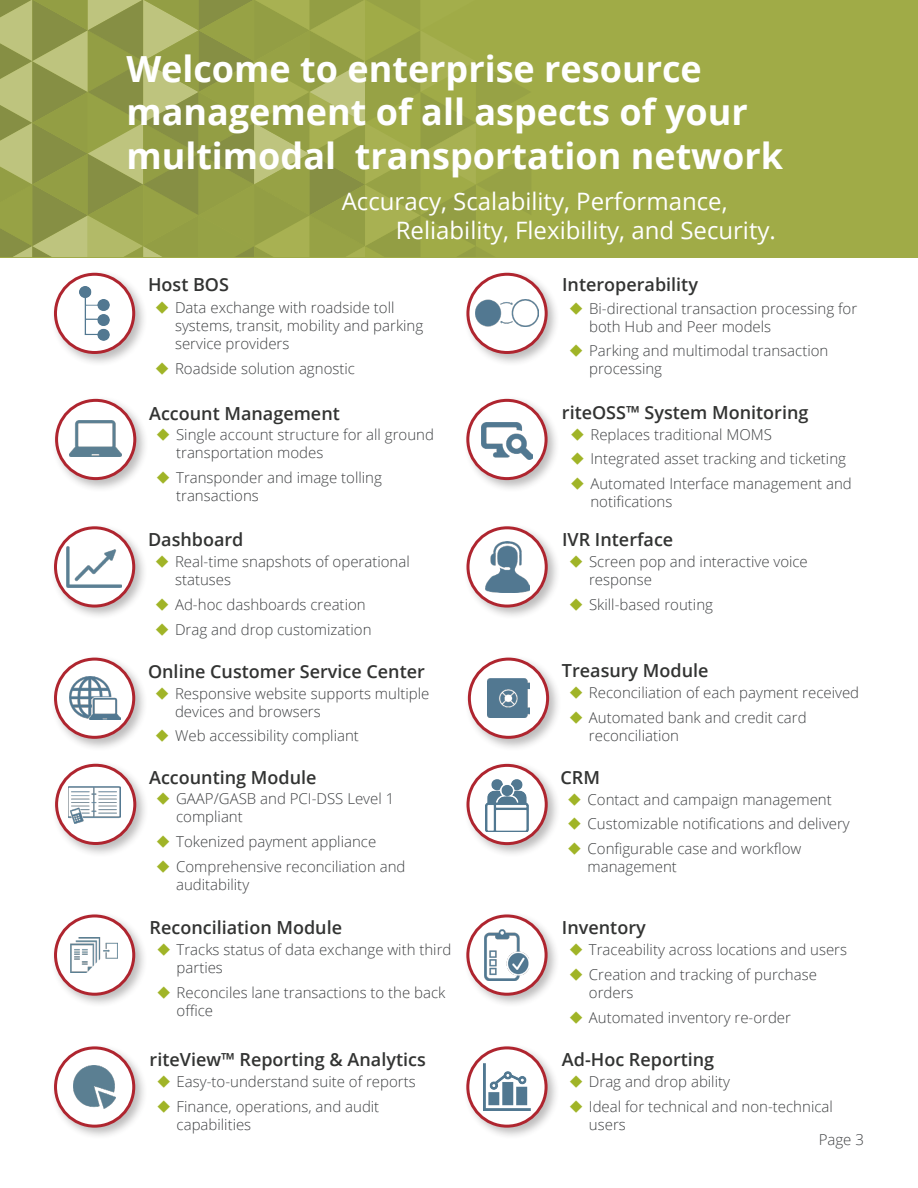
<style>
.page{position:relative;width:918px;height:1188px;background:#fff}
.page>*{position:absolute;margin:0;border:0;box-sizing:border-box;transform-origin:0 0}
.t1{font:700 36px/43.2px "Open Sans";color:#fff}
.t2{font:24px/28.8px "Open Sans";color:#fff}
.t3{font:600 18px "Open Sans";color:#323332}
.t4{font:300 15px/18px "Open Sans";color:#404244}
</style>
<div class="page">
<div style="left:0;top:0;width:918px;height:257px;background:#a0ab47"></div>
<svg style="left:0;top:0;width:476px;height:257px"></svg>
<div style="left:464px;top:761px;width:96px;height:97px;background:#231f20;opacity:.3"></div>
<svg style="left:468px;top:765px;width:78px;height:79px"></svg>
<div style="left:466px;top:764px;width:82px;height:81px;border:3px solid #af252f;border-radius:50%"></div>
<img style="left:486px;top:779px;width:42px;height:52px">
<div style="left:51px;top:655px;width:97px;height:96px;background:#231f20;opacity:.3"></div>
<div style="left:56px;top:659px;width:78px;height:78px;background:#fff;border-radius:50%"></div>
<div style="left:54px;top:658px;width:81px;height:81px;border:3px solid #af252f;border-radius:50%"></div>
<img style="left:69px;top:677px;width:51px;height:43px">
<div style="left:465px;top:655px;width:97px;height:96px;background:#231f20;opacity:.3"></div>
<div style="left:469px;top:659px;width:79px;height:78px;background:#fff;border-radius:50%"></div>
<div style="left:468px;top:658px;width:81px;height:81px;border:3px solid #af252f;border-radius:50%"></div>
<img style="left:488px;top:679px;width:41px;height:39px">
<div style="left:463px;top:912px;width:97px;height:96px;background:#231f20;opacity:.3"></div>
<svg style="left:468px;top:916px;width:78px;height:78px"></svg>
<div style="left:466px;top:914px;width:82px;height:82px;border:3px solid #af252f;border-radius:50%"></div>
<img style="left:484px;top:930px;width:46px;height:50px">
<div style="left:51px;top:912px;width:97px;height:96px;background:#231f20;opacity:.3"></div>
<div style="left:56px;top:916px;width:78px;height:78px;background:#fff;border-radius:50%"></div>
<div style="left:54px;top:914px;width:81px;height:82px;border:3px solid #af252f;border-radius:50%"></div>
<img style="left:70px;top:938px;width:47px;height:35px">
<div style="left:51px;top:1043px;width:97px;height:97px;background:#231f20;opacity:.3"></div>
<div style="left:56px;top:1048px;width:78px;height:78px;background:#fff;border-radius:50%"></div>
<div style="left:54px;top:1046px;width:81px;height:82px;border:3px solid #af252f;border-radius:50%"></div>
<img style="left:74px;top:1066px;width:42px;height:42px">
<div style="left:463px;top:1043px;width:97px;height:97px;background:#231f20;opacity:.3"></div>
<div style="left:468px;top:1048px;width:78px;height:78px;background:#fff;border-radius:50%"></div>
<div style="left:466px;top:1046px;width:82px;height:82px;border:3px solid #af252f;border-radius:50%"></div>
<img style="left:483px;top:1064px;width:47px;height:46px">
<div style="left:51px;top:523px;width:97px;height:97px;background:#231f20;opacity:.3"></div>
<svg style="left:56px;top:528px;width:78px;height:78px"></svg>
<div style="left:54px;top:526px;width:81px;height:82px;border:3px solid #af252f;border-radius:50%"></div>
<img style="left:67px;top:547px;width:55px;height:40px">
<div style="left:463px;top:396px;width:97px;height:97px;background:#231f20;opacity:.3"></div>
<div style="left:468px;top:400px;width:78px;height:79px;background:#fff;border-radius:50%"></div>
<div style="left:466px;top:399px;width:82px;height:81px;border:3px solid #af252f;border-radius:50%"></div>
<img style="left:481px;top:422px;width:51px;height:38px">
<div style="left:52px;top:396px;width:97px;height:97px;background:#231f20;opacity:.3"></div>
<div style="left:57px;top:400px;width:78px;height:79px;background:#fff;border-radius:50%"></div>
<div style="left:55px;top:399px;width:81px;height:81px;border:3px solid #af252f;border-radius:50%"></div>
<img style="left:70px;top:420px;width:52px;height:36px">
<div style="left:51px;top:270px;width:97px;height:96px;background:#231f20;opacity:.3"></div>
<div style="left:55px;top:274px;width:79px;height:79px;background:#fff;border-radius:50%"></div>
<div style="left:54px;top:273px;width:81px;height:81px;border:3px solid #af252f;border-radius:50%"></div>
<img style="left:80px;top:286px;width:29px;height:54px">
<div style="left:464px;top:270px;width:96px;height:96px;background:#231f20;opacity:.3"></div>
<div style="left:468px;top:274px;width:78px;height:79px;background:#fff;border-radius:50%"></div>
<div style="left:466px;top:273px;width:82px;height:81px;border:3px solid #af252f;border-radius:50%"></div>
<img style="left:475px;top:300px;width:64px;height:27px">
<div style="left:464px;top:523px;width:96px;height:97px;background:#231f20;opacity:.3"></div>
<svg style="left:468px;top:528px;width:78px;height:78px"></svg>
<div style="left:466px;top:526px;width:82px;height:82px;border:3px solid #af252f;border-radius:50%"></div>
<img style="left:485px;top:541px;width:44px;height:51px">
<div style="left:52px;top:761px;width:97px;height:96px;background:#231f20;opacity:.3"></div>
<div style="left:57px;top:765px;width:78px;height:79px;background:#fff;border-radius:50%"></div>
<div style="left:55px;top:764px;width:81px;height:81px;border:3px solid #af252f;border-radius:50%"></div>
<img style="left:69px;top:786px;width:51px;height:38px">
<p class="t1" style="left:126px;top:47px;width:658px">Welcome to enterprise resource management of all aspects of your multimodal transportation network</p>
<p class="t2" style="left:396px;top:186px;width:382px;text-indent:-54px">Accuracy, Scalability, Performance,<br>Reliability, Flexibility, and Security.</p>
<p class="t3" style="left:148px;top:272px;width:82px">Host BOS</p>
<p class="t4" style="left:175px;top:299px;width:250px">Data exchange with roadside toll systems, transit, mobility and parking service providers</p>
<p class="t4" style="left:175px;top:359px;width:181px">Roadside solution agnostic</p>
<p class="t3" style="left:149px;top:401px;width:192px">Account Management</p>
<p class="t4" style="left:176px;top:426px;width:259px">Single account structure for all ground transportation modes</p>
<p class="t4" style="left:176px;top:468px;width:207px">Transponder and image tolling transactions</p>
<p class="t3" style="left:148px;top:527px;width:97px">Dashboard</p>
<p class="t4" style="left:175px;top:552px;width:236px">Real-time snapshots of operational statuses</p>
<p class="t4" style="left:175px;top:595px;width:192px">Ad-hoc dashboards creation</p>
<p class="t4" style="left:175px;top:620px;width:198px">Drag and drop customization</p>
<p class="t3" style="left:148px;top:659px;width:278px">Online Customer Service Center</p>
<p class="t4" style="left:175px;top:684px;width:256px">Responsive website supports multiple devices and browsers</p>
<p class="t4" style="left:175px;top:726px;width:185px">Web accessibility compliant</p>
<p class="t3" style="left:149px;top:765px;width:169px">Accounting Module</p>
<p class="t4" style="left:176px;top:790px;width:220px">GAAP/GASB and PCI-DSS Level 1 compliant</p>
<p class="t4" style="left:176px;top:832px;width:202px">Tokenized payment appliance</p>
<p class="t4" style="left:176px;top:857px;width:231px">Comprehensive reconciliation and auditability</p>
<p class="t3" style="left:150px;top:915px;width:194px">Reconciliation Module</p>
<p class="t4" style="left:177px;top:940px;width:276px">Tracks status of data exchange with third parties</p>
<p class="t4" style="left:177px;top:983px;width:270px">Reconciles lane transactions to the back office</p>
<p class="t3" style="left:150px;top:1047px;width:278px">riteView™ Reporting &amp; Analytics</p>
<p class="t4" style="left:177px;top:1072px;width:241px">Easy-to-understand suite of reports</p>
<p class="t4" style="left:177px;top:1097px;width:204px">Finance, operations, and audit capabilities</p>
<p class="t3" style="left:562px;top:272px;width:137px">Interoperability</p>
<p class="t4" style="left:589px;top:299px;width:270px">Bi-directional transaction processing for both Hub and Peer models</p>
<p class="t4" style="left:589px;top:341px;width:241px">Parking and multimodal transaction processing</p>
<p class="t3" style="left:562px;top:400px;width:248px">riteOSS™ System Monitoring</p>
<p class="t4" style="left:590px;top:425px;width:183px">Replaces traditional MOMS</p>
<p class="t4" style="left:590px;top:449px;width:257px">Integrated asset tracking and ticketing</p>
<p class="t4" style="left:590px;top:474px;width:263px">Automated Interface management and notifications</p>
<p class="t3" style="left:562px;top:527px;width:113px">IVR Interface</p>
<p class="t4" style="left:589px;top:552px;width:220px">Screen pop and interactive voice response</p>
<p class="t4" style="left:589px;top:595px;width:125px">Skill-based routing</p>
<p class="t3" style="left:562px;top:658px;width:148px">Treasury Module</p>
<p class="t4" style="left:589px;top:683px;width:272px">Reconciliation of each payment received</p>
<p class="t4" style="left:589px;top:708px;width:219px">Automated bank and credit card reconciliation</p>
<p class="t3" style="left:561px;top:765px;width:41px">CRM</p>
<p class="t4" style="left:588px;top:790px;width:246px">Contact and campaign management</p>
<p class="t4" style="left:588px;top:814px;width:264px">Customizable notifications and delivery</p>
<p class="t4" style="left:588px;top:839px;width:215px">Configurable case and workflow management</p>
<p class="t3" style="left:562px;top:915px;width:85px">Inventory</p>
<p class="t4" style="left:589px;top:940px;width:260px">Traceability across locations and users</p>
<p class="t4" style="left:589px;top:965px;width:230px">Creation and tracking of purchase orders</p>
<p class="t4" style="left:589px;top:1008px;width:204px">Automated inventory re-order</p>
<p class="t3" style="left:562px;top:1047px;width:154px">Ad-Hoc Reporting</p>
<p class="t4" style="left:589px;top:1072px;width:143px">Drag and drop ability</p>
<p class="t4" style="left:589px;top:1097px;width:245px">Ideal for technical and non-technical users</p>
<p class="t4" style="left:819px;top:1131px;width:47px">Page 3</p>
</div>
